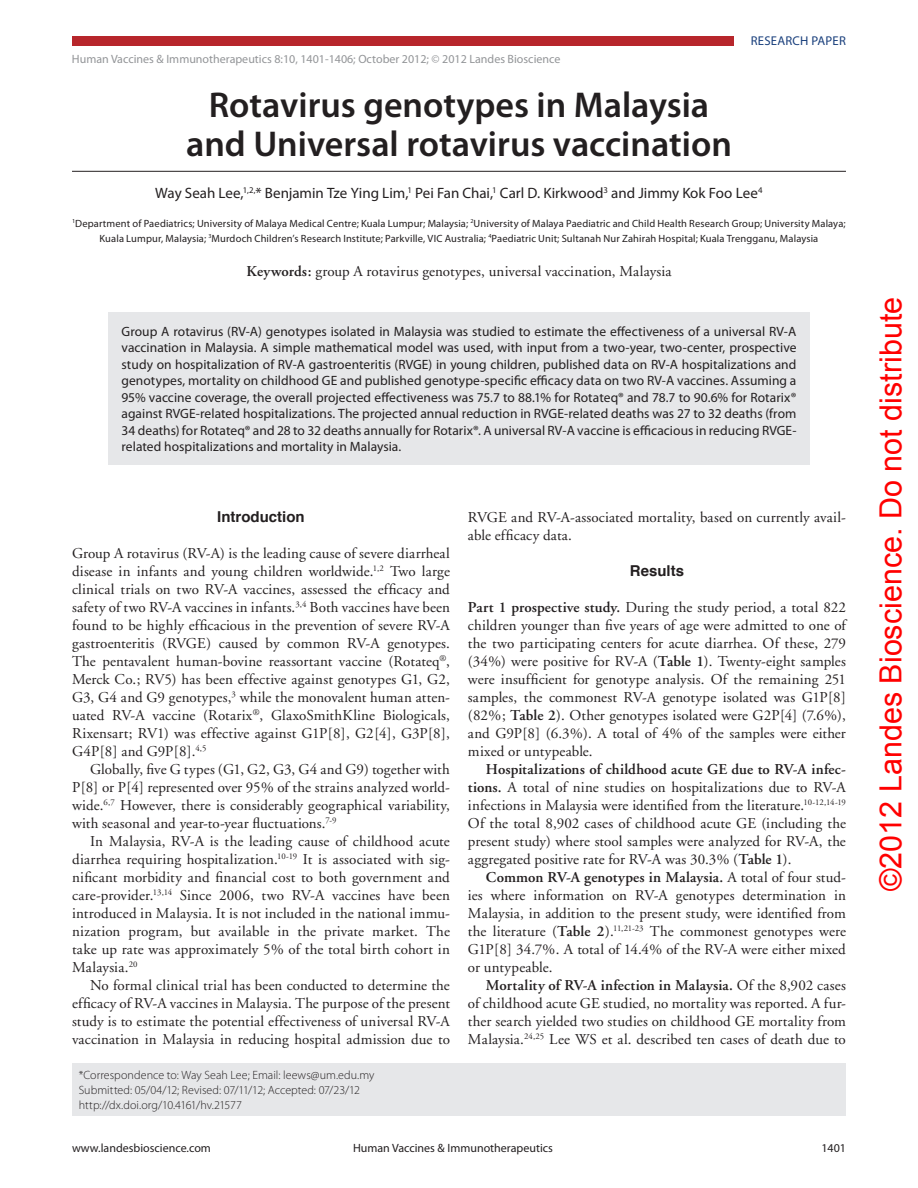
<style>
.page{position:relative;width:918px;height:1188px;background:#fff}
.page>*{position:absolute;margin:0;border:0;box-sizing:border-box;transform-origin:0 0}
.t1{font:600 36px/39px "Myriad Pro";color:#231f20;text-align:center}
.t2{font:30.45px "Arial";color:#f00}
.t3{font:15px/18px "Adobe Garamond";letter-spacing:.01em;color:#231f20;text-align:justify}
.t4{font:15px "Myriad Pro";color:#231f20}
.t5{font:700 15px "Helvetica";color:#231f20}
.t6{font:13.5px/16.5px "Myriad Pro";letter-spacing:.005em;color:#231f20;text-align:justify}
.t7{font:12.75px "Myriad Pro";letter-spacing:.02em;color:#193f7c}
.t8{font:300 12px/15px "Myriad Pro";color:#231f20}
.t9{font:12px "Myriad Pro";color:#939598}
.t10{font:12px "Myriad Pro";color:#231f20}
.t11{font:10.5px/15px "Myriad Pro";letter-spacing:.01em;color:#231f20;text-align:center}
.s1{font-weight:600}
</style>
<div class="page">
<div style="left:72px;top:36px;width:662px;height:10px;background:#b7262b"></div>
<div style="left:72px;top:1063px;width:774px;height:53px;background:#e6e7e9"></div>
<div style="left:108px;top:312px;width:702px;height:153px;background:#e6e7e9"></div>
<hr style="left:72px;top:171px;width:774px;height:1px;background:#231f20">
<p class="t9" style="left:72px;top:52px;width:490px">Human Vaccines &amp; Immunotherapeutics 8:10, 1401-1406; October 2012; © 2012 Landes Bioscience</p>
<p class="t7" style="left:751px;top:33px;width:94px">research paper</p>
<h1 class="t1" style="left:186px;top:85px;width:547px">Rotavirus genotypes in Malaysia and Universal rotavirus vaccination</h1>
<p class="t4" style="left:155px;top:184px;width:609px">Way Seah Lee,<sup>1,2,</sup>* Benjamin Tze Ying Lim,<sup>1</sup> Pei Fan Chai,<sup>1</sup> Carl D. Kirkwood<sup>3</sup> and Jimmy Kok Foo Lee<sup>4</sup></p>
<p class="t11" style="left:72px;top:216px;width:775px"><sup>1</sup>Department of Paediatrics; University of Malaya Medical Centre; Kuala Lumpur; Malaysia; <sup>2</sup>University of Malaya Paediatric and Child Health Research Group; University Malaya;<br>Kuala Lumpur, Malaysia; <sup>3</sup>Murdoch Children’s Research Institute; Parkville, VIC Australia; <sup>4</sup>Paediatric Unit; Sultanah Nur Zahirah Hospital; Kuala Trengganu, Malaysia</p>
<p class="t3" style="left:247px;top:263px;width:426px"><span class="s1">Keywords:</span> group A rotavirus genotypes, universal vaccination, Malaysia</p>
<p class="t6" style="left:121px;top:323px;width:677px">Group A rotavirus (RV-A) genotypes isolated in Malaysia was studied to estimate the effectiveness of a universal RV-A vaccination in Malaysia. A simple mathematical model was used, with input from a two-year, two-center, prospective study on hospitalization of RV-A gastroenteritis (RVGE) in young children, published data on RV-A hospitalizations and genotypes, mortality on childhood GE and published genotype-specific efficacy data on two RV-A vaccines. Assuming a 95% vaccine coverage, the overall projected effectiveness was 75.7 to 88.1% for Rotateq® and 78.7 to 90.6% for Rotarix® against RVGE-related hospitalizations. The projected annual reduction in RVGE-related deaths was 27 to 32 deaths (from 34 deaths) for Rotateq® and 28 to 32 deaths annually for Rotarix®. A universal RV-A vaccine is efficacious in reducing RVGE&shy;related hospitalizations and mortality in Malaysia.</p>
<p class="t5" style="left:217px;top:505px;width:89px">Introduction</p>
<p class="t3" style="left:72px;top:545px;width:379px">Group A rotavirus (RV-A) is the leading cause of severe diarrheal disease in infants and young children worldwide.<sup>1,2</sup> Two large clinical trials on two RV-A vaccines, assessed the efficacy and safety of two RV-A vaccines in infants.<sup>3,4</sup> Both vaccines have been found to be highly efficacious in the prevention of severe RV-A gastroenteritis (RVGE) caused by common RV-A genotypes.<br>The pentavalent human-bovine reassortant vaccine (Rotateq<sup>®</sup>, Merck Co.; RV5) has been effective against genotypes G1, G2, G3, G4 and G9 genotypes,<sup>3</sup> while the monovalent human atten&shy;uated RV-A vaccine (Rotarix<sup>®</sup>, GlaxoSmithKline Biologicals, Rixensart; RV1) was effective against G1P[8], G2[4], G3P[8], G4P[8] and G9P[8].<sup>4,5</sup></p>
<p class="t3" style="left:72px;top:761px;width:379px;text-indent:18px">Globally, five G types (G1, G2, G3, G4 and G9) together with P[8] or P[4] represented over 95% of the strains analyzed world&shy;wide.<sup>6,7</sup> However, there is considerably geographical variability, with seasonal and year-to-year fluctuations.<sup>7-9</sup></p>
<p class="t3" style="left:72px;top:833px;width:379px;text-indent:18px">In Malaysia, RV-A is the leading cause of childhood acute diarrhea requiring hospitalization.<sup>10-19</sup> It is associated with sig&shy;nificant morbidity and financial cost to both government and care-provider.<sup>13,14</sup> Since 2006, two RV-A vaccines have been introduced in Malaysia. It is not included in the national immu&shy;nization program, but available in the private market. The take up rate was approximately 5% of the total birth cohort in Malaysia.<sup>20</sup></p>
<p class="t3" style="left:72px;top:977px;width:379px;text-indent:18px">No formal clinical trial has been conducted to determine the efficacy of RV-A vaccines in Malaysia. The purpose of the present study is to estimate the potential effectiveness of universal RV-A vaccination in Malaysia in reducing hospital admission due to</p>
<p class="t8" style="left:79px;top:1068px;width:297px">*Correspondence to: Way Seah Lee; Email: leews@um.edu.my<br>Submitted: 05/04/12; Revised: 07/11/12; Accepted: 07/23/12 http://dx.doi.org/10.4161/hv.21577</p>
<p class="t3" style="left:468px;top:509px;width:379px">RVGE and RV-A-associated mortality, based on currently avail&shy;able efficacy data.</p>
<p class="t5" style="left:630px;top:559px;width:56px">Results</p>
<p class="t3" style="left:468px;top:599px;width:379px"><span class="s1">Part 1 prospective study.</span> During the study period, a total 822 children younger than five years of age were admitted to one of the two participating centers for acute diarrhea. Of these, 279 (34%) were positive for RV-A (<span class="s1">Table 1</span>). Twenty-eight samples were insufficient for genotype analysis. Of the remaining 251 samples, the commonest RV-A genotype isolated was G1P[8] (82%; <span class="s1">Table 2</span>). Other genotypes isolated were G2P[4] (7.6%), and G9P[8] (6.3%). A total of 4% of the samples were either mixed or untypeable.</p>
<p class="t3" style="left:468px;top:761px;width:379px;text-indent:18px"><span class="s1">Hospitalizations of childhood acute GE due to RV-A infec&shy;tions.</span> A total of nine studies on hospitalizations due to RV-A infections in Malaysia were identified from the literature.<sup>10-12,14-19<br></sup>Of the total 8,902 cases of childhood acute GE (including the present study) where stool samples were analyzed for RV-A, the aggregated positive rate for RV-A was 30.3% (<span class="s1">Table 1</span>).</p>
<p class="t3" style="left:468px;top:869px;width:379px;text-indent:18px"><span class="s1">Common RV-A genotypes in Malaysia.</span> A total of four stud&shy;ies where information on RV-A genotypes determination in Malaysia, in addition to the present study, were identified from the literature (<span class="s1">Table 2</span>).<sup>11,21-23</sup> The commonest genotypes were G1P[8] 34.7%. A total of 14.4% of the RV-A were either mixed or untypeable.</p>
<p class="t3" style="left:468px;top:977px;width:379px;text-indent:18px"><span class="s1">Mortality of RV-A infection in Malaysia.</span> Of the 8,902 cases of childhood acute GE studied, no mortality was reported. A fur&shy;ther search yielded two studies on childhood GE mortality from Malaysia.<sup>24,25</sup> Lee WS et al. described ten cases of death due to</p>
<p class="t10" style="left:72px;top:1141px;width:140px">www.landesbioscience.com</p>
<p class="t10" style="left:353px;top:1141px;width:201px">Human Vaccines &amp; Immunotherapeutics</p>
<p class="t10" style="left:821px;top:1141px;width:26px">1401</p>
<h2 class="t2" style="left:871px;top:891px;width:595px;rotate:-90deg">©2012 Landes Bioscience. Do not distribute</h2>
</div>
